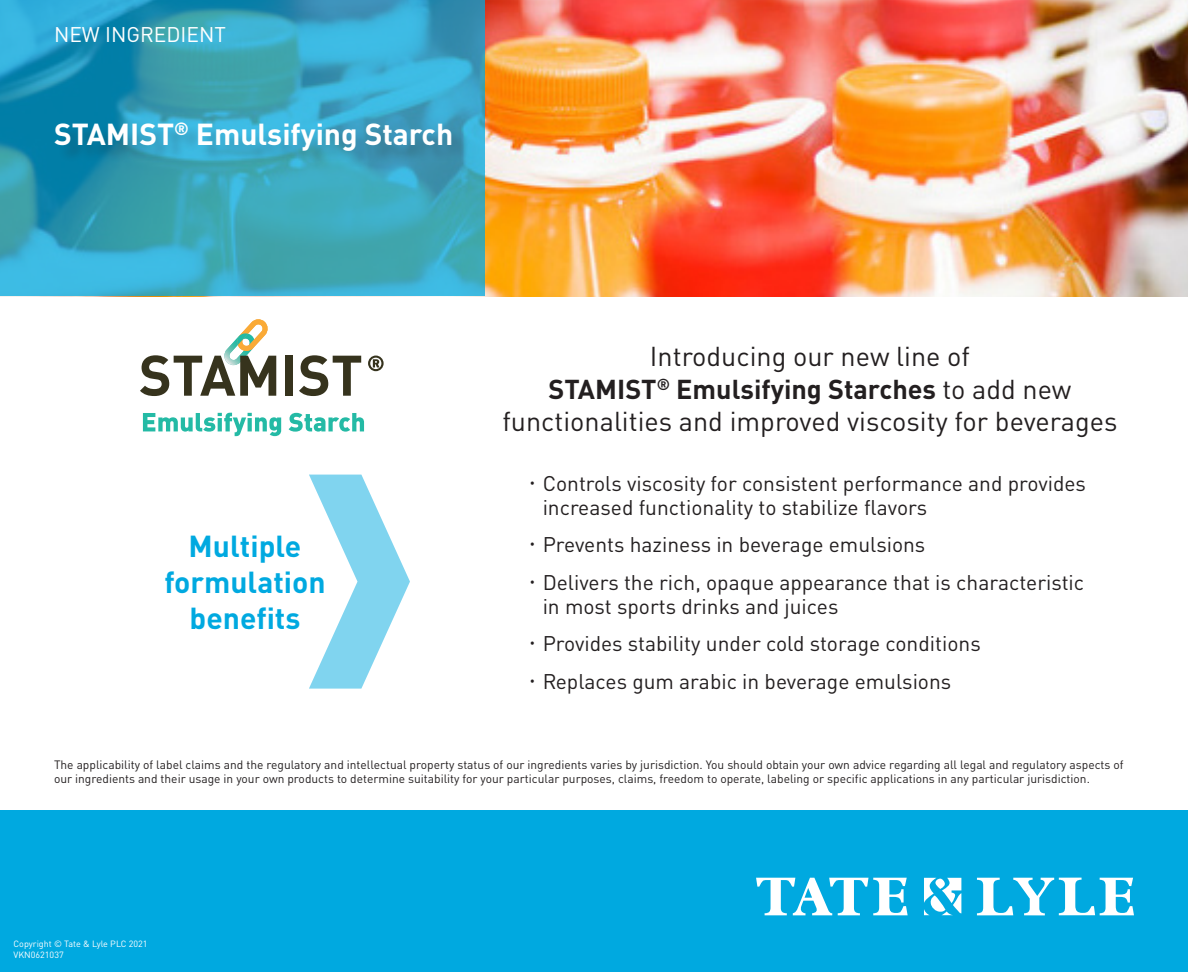
<style>
.page{position:relative;width:1188px;height:972px;background:#fff}
.page>*{position:absolute;margin:0;border:0;box-sizing:border-box;transform-origin:0 0}
.t1{font:700 30px "DINOT";color:#00a9e0}
.t2{font:700 30px "DINOT";color:#fff}
.t3{font:27px/32.4px "DINOT";color:#231f20;text-align:center}
.t4{font:21px/24px "DINOT";color:#231f20}
.t5{font:21px "DINOT";color:#fff}
.t6{font:12px/14.4px "DINOT";color:#231f20}
.t7{font:9px "DINOT";color:#fff}
.s1{font-weight:700}
</style>
<div class="page">
<img style="left:0;top:0;width:1188px;height:296px">
<svg style="left:0;top:0;width:485px;height:295px;background:#34a3be"></svg>
<div style="left:57px;top:125px;width:412px;height:44px;background:#231f20;opacity:.25"></div>
<svg style="left:140px;top:319px;width:136px;height:77px"></svg>
<div style="left:286px;top:356px;width:7px;height:40px;background:#36331d"></div>
<svg style="left:299px;top:355px;width:62px;height:41px"></svg>
<svg style="left:368px;top:356px;width:16px;height:15px"></svg>
<svg style="left:143px;top:413px;width:138px;height:23px"></svg>
<svg style="left:289px;top:413px;width:75px;height:19px"></svg>
<div style="left:0;top:810px;width:1188px;height:162px;background:#00a9e0"></div>
<svg style="left:756px;top:878px;width:152px;height:37px"></svg>
<svg style="left:977px;top:878px;width:157px;height:37px"></svg>
<svg style="left:924px;top:878px;width:37px;height:37px"></svg>
<svg style="left:309px;top:475px;width:101px;height:214px;fill:#80d4ef"></svg>
<p class="t5" style="left:54px;top:22px;width:173px">NEW INGREDIENT</p>
<p class="t2" style="left:54px;top:115px;width:401px">STAMIST<sup>®</sup> Emulsifying Starch</p>
<p class="t1" style="left:189px;top:527px;width:114px">Multiple</p>
<p class="t1" style="left:164px;top:563px;width:163px">formulation</p>
<p class="t1" style="left:190px;top:599px;width:112px">benefits</p>
<p class="t3" style="left:503px;top:340px;width:616px">Introducing our new line of<br><span class="s1">STAMIST</span><sup>®</sup> <span class="s1">Emulsifying Starches</span> to add new functionalities and improved viscosity for beverages</p>
<p class="t4" style="left:543px;top:471px;width:545px">Controls viscosity for consistent performance and provides increased functionality to stabilize flavors</p>
<p class="t4" style="left:543px;top:532px;width:384px">Prevents haziness in beverage emulsions</p>
<p class="t4" style="left:543px;top:570px;width:543px">Delivers the rich, opaque appearance that is characteristic in most sports drinks and juices</p>
<p class="t4" style="left:543px;top:631px;width:440px">Provides stability under cold storage conditions</p>
<p class="t4" style="left:543px;top:669px;width:410px">Replaces gum arabic in beverage emulsions</p>
<p class="t6" style="left:54px;top:757px;width:1071px">The applicability of label claims and the regulatory and intellectual property status of our ingredients varies by jurisdiction. You should obtain your own advice regarding all legal and regulatory aspects of our ingredients and their usage in your own products to determine suitability for your particular purposes, claims, freedom to operate, labeling or specific applications in any particular jurisdiction.</p>
<p class="t7" style="left:14px;top:938px;width:136px">Copyright © Tate &amp; Lyle PLC 2021</p>
<p class="t7" style="left:14px;top:949px;width:52px">VKN0621037</p>
</div>
